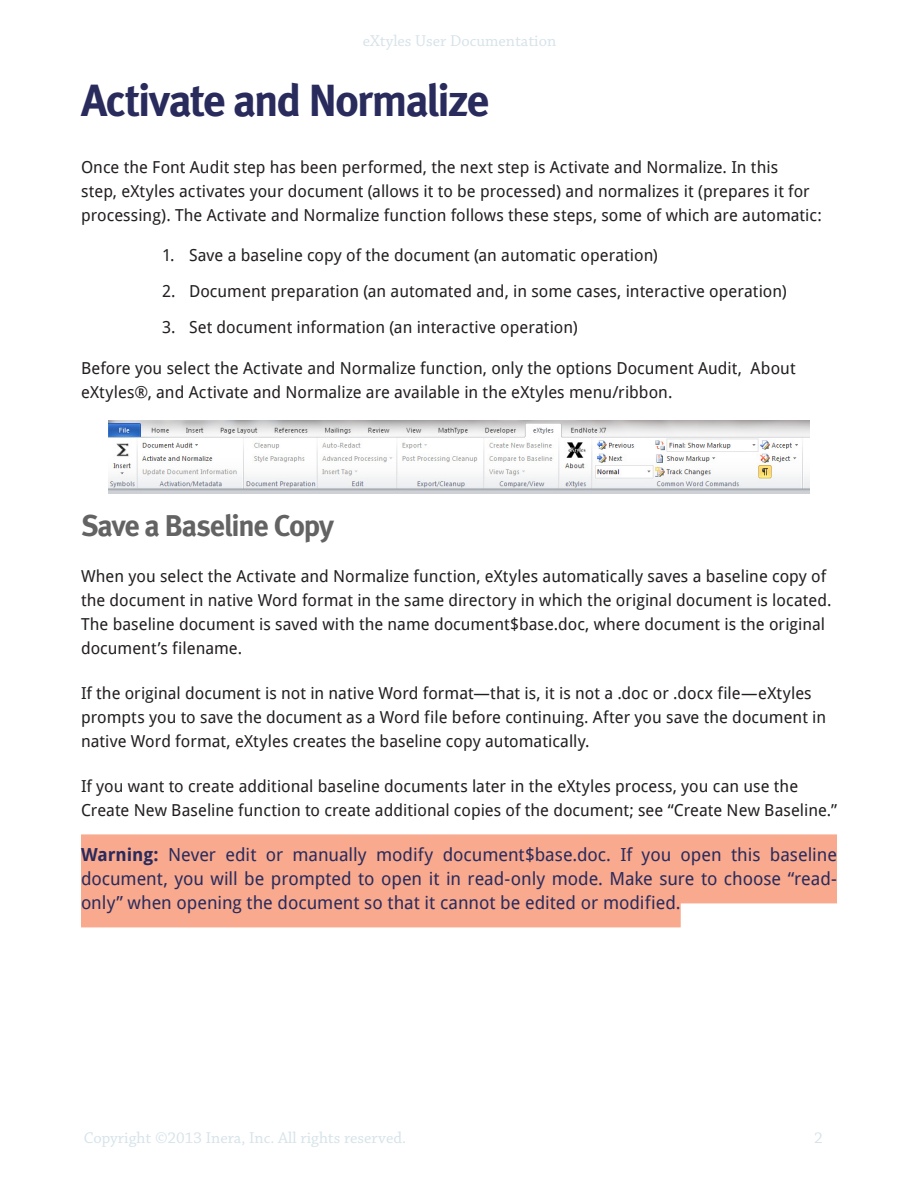
<style>
.page{position:relative;width:918px;height:1188px;background:#fff}
.page>*{position:absolute;margin:0;border:0;box-sizing:border-box;transform-origin:0 0}
.Head1-first{font:700 45px "Meta";letter-spacing:-.045em;color:#292b5d}
.Head2{font:700 30px "Meta";letter-spacing:-.04em;color:#646363}
.Note_warning{font:18px/24px "Droid Sans";color:#292b5d;text-align:justify}
.Paragraph{font:16.5px/24px "Droid Sans";color:#231f20}
.Header-Footer{font:16.5px "Chaparral Pro";color:#d6e3e9}
.s1{font-weight:700}
</style>
<div class="page">
<div style="left:81px;top:834px;width:756px;height:45px;background:#f8a98e"></div>
<div style="left:81px;top:858px;width:756px;height:45px;background:#f8a98e"></div>
<div style="left:81px;top:882px;width:600px;height:45px;background:#f8a98e"></div>
<img style="left:109px;top:420px;width:700px;height:74px">
<p class="Header-Footer" style="left:363px;top:32px;width:195px">eXtyles User Documentation</p>
<p class="Head1-first" style="left:81px;top:74px;width:410px">Activate and Normalize</p>
<p class="Paragraph" style="left:81px;top:155px;width:742px">Once the Font Audit step has been performed, the next step is Activate and Normalize. In this<br>step, eXtyles activates your document (allows it to be processed) and normalizes it (prepares it for processing). The Activate and Normalize function follows these steps, some of which are automatic:</p>
<p class="Paragraph" style="left:162px;top:244px;width:497px">1. Save a baseline copy of the document (an automatic operation)</p>
<p class="Paragraph" style="left:162px;top:280px;width:626px">2. Document preparation (an automated and, in some cases, interactive operation)</p>
<p class="Paragraph" style="left:162px;top:316px;width:417px">3. Set document information (an interactive operation)</p>
<p class="Paragraph" style="left:81px;top:356px;width:716px">Before you select the Activate and Normalize function, only the options Document Audit, About eXtyles®, and Activate and Normalize are available in the eXtyles menu/ribbon.</p>
<p class="Head2" style="left:81px;top:508px;width:255px">Save a Baseline Copy</p>
<p class="Paragraph" style="left:81px;top:565px;width:752px">When you select the Activate and Normalize function, eXtyles automatically saves a baseline copy of the document in native Word format in the same directory in which the original document is located.<br>The baseline document is saved with the name document$base.doc, where document is the original document’s filename.</p>
<p class="Paragraph" style="left:81px;top:682px;width:747px">If the original document is not in native Word format—that is, it is not a .doc or .docx file—eXtyles prompts you to save the document as a Word file before continuing. After you save the document in native Word format, eXtyles creates the baseline copy automatically.</p>
<p class="Paragraph" style="left:81px;top:775px;width:758px">If you want to create additional baseline documents later in the eXtyles process, you can use the<br>Create New Baseline function to create additional copies of the document; see “Create New Baseline.”</p>
<p class="Note_warning" style="left:81px;top:843px;width:758px"><span class="s1">Warning:</span> Never edit or manually modify document$base.doc. If you open this baseline document, you will be prompted to open it in read-only mode. Make sure to choose “read&shy;only” when opening the document so that it cannot be edited or modified.</p>
<p class="Header-Footer" style="left:84px;top:1129px;width:324px">Copyright ©2013 Inera, Inc. All rights reserved.</p>
<p class="Header-Footer" style="left:814px;top:1129px;width:10px">2</p>
</div>
